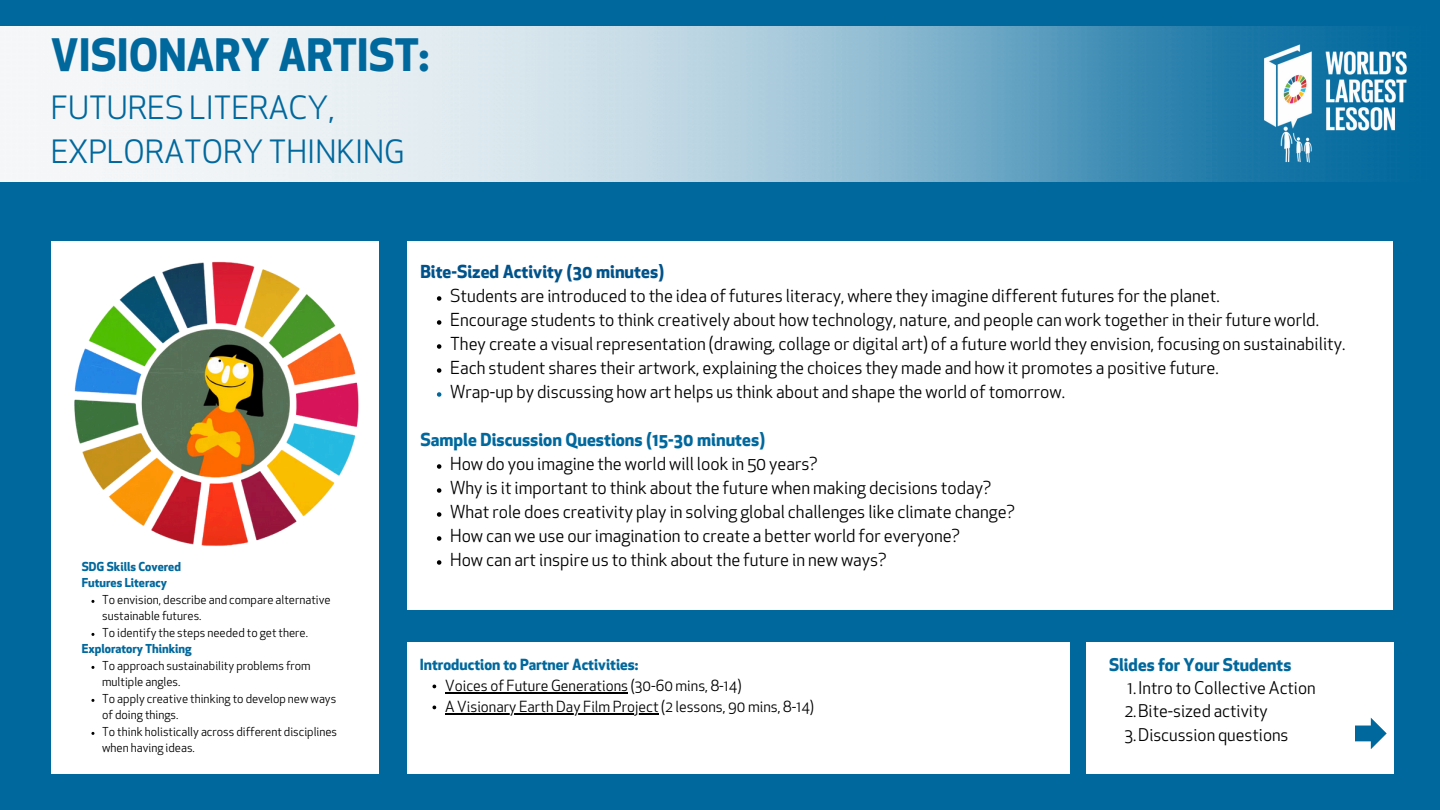
<style>
.page{position:relative;width:1440px;height:810px;background:#00689d}
.page>*{position:absolute;margin:0;border:0;box-sizing:border-box;transform-origin:0 0}
.t1{font:700 43.7px "Apex New";color:#00689d}
.t2{font:31.4px/43.5px "Apex New";color:#00689d}
.t3{font:17.5px "Apex New";color:#000}
.t4{font:700 17.5px "Apex New";color:#00689d}
.t5{font:700 17.5px "Apex New";color:#00538a}
.t6{font:17.1px "Apex New";color:#000}
.t7{font:700 17.1px "Apex New";color:#00689d}
.t8{font:15px "Apex New";color:#000}
.t9{font:700 15px "Apex New";color:#00689d}
.t10{font:12px/16.5px "Apex New";color:#000}
.t11{font:700 12px/16.5px "Apex New";color:#00689d}
</style>
<div class="page">
<div style="left:407px;top:241px;width:986px;height:369px;background:#fff"></div>
<div style="left:51px;top:241px;width:328px;height:532px;background:#fff"></div>
<div style="left:407px;top:642px;width:663px;height:131px;background:#fff"></div>
<img style="left:0;top:27px;width:1407px;height:154px">
<svg style="left:437px;top:296px;width:4px;height:5px"></svg>
<svg style="left:437px;top:320px;width:4px;height:5px"></svg>
<svg style="left:437px;top:344px;width:4px;height:5px"></svg>
<svg style="left:437px;top:368px;width:4px;height:5px"></svg>
<svg style="left:437px;top:392px;width:4px;height:5px"></svg>
<svg style="left:437px;top:464px;width:4px;height:5px"></svg>
<svg style="left:437px;top:488px;width:4px;height:5px"></svg>
<svg style="left:437px;top:512px;width:4px;height:5px"></svg>
<svg style="left:437px;top:536px;width:4px;height:5px"></svg>
<svg style="left:437px;top:560px;width:4px;height:5px"></svg>
<div style="left:1086px;top:642px;width:307px;height:131px;background:#fff"></div>
<svg style="left:1355px;top:718px;width:32px;height:31px"></svg>
<svg style="left:432px;top:685px;width:4px;height:3px"></svg>
<hr style="left:445px;top:692px;width:183px;height:2px;background:#000">
<svg style="left:432px;top:706px;width:4px;height:3px"></svg>
<hr style="left:445px;top:713px;width:214px;height:2px;background:#000">
<img style="left:74px;top:261px;width:285px;height:285px">
<p class="t1" style="left:51px;top:38px;width:380px">VISIONARY ARTIST:</p>
<p class="t2" style="left:51px;top:90px;width:356px">FUTURES LITERACY,<br>EXPLORATORY THINKING</p>
<p class="t11" style="left:82px;top:559px;width:101px">SDG Skills Covered<br>Futures Literacy</p>
<p class="t10" style="left:102px;top:592px;width:230px">To envision, describe and compare alternative sustainable futures.</p>
<p class="t10" style="left:102px;top:625px;width:207px">To identify the steps needed to get there.</p>
<h4 class="t11" style="left:82px;top:642px;width:111px">Exploratory Thinking</h4>
<p class="t10" style="left:102px;top:658px;width:210px">To approach sustainability problems from multiple angles.</p>
<p class="t10" style="left:102px;top:691px;width:236px">To apply creative thinking to develop new ways of doing things.</p>
<h2 class="t10" style="left:102px;top:724px;width:236px">To think holistically across different disciplines when having ideas.</h2>
<p class="t5" style="left:420px;top:265px;width:246px">Bite-Sized Activity (30 minutes)</p>
<p class="t3" style="left:450px;top:289px;width:771px">Students are introduced to the idea of futures literacy, where they imagine different futures for the planet.</p>
<h1 class="t3" style="left:450px;top:313px;width:870px">Encourage students to think creatively about how technology, nature, and people can work together in their future world.</h1>
<p class="t3" style="left:450px;top:337px;width:897px">They create a visual representation (drawing, collage or digital art) of a future world they envision, focusing on sustainability.</p>
<h6 class="t3" style="left:450px;top:361px;width:770px">Each student shares their artwork, explaining the choices they made and how it promotes a positive future.</h6>
<p class="t3" style="left:450px;top:385px;width:616px">Wrap-up by discussing how art helps us think about and shape the world of tomorrow.</p>
<p class="t4" style="left:420px;top:433px;width:347px">Sample Discussion Questions (15-30 minutes)</p>
<h6 class="t3" style="left:450px;top:457px;width:369px">How do you imagine the world will look in 50 years?</h6>
<p class="t3" style="left:450px;top:481px;width:543px">Why is it important to think about the future when making decisions today?</p>
<p class="t3" style="left:450px;top:505px;width:566px">What role does creativity play in solving global challenges like climate change?</p>
<p class="t3" style="left:450px;top:529px;width:511px">How can we use our imagination to create a better world for everyone?</p>
<h2 class="t3" style="left:450px;top:553px;width:438px">How can art inspire us to think about the future in new ways?</h2>
<p class="t9" style="left:420px;top:658px;width:220px">Introduction to Partner Activities:</p>
<p class="t8" style="left:445px;top:679px;width:298px">Voices of Future Generations (30-60 mins, 8-14)</p>
<p class="t8" style="left:445px;top:700px;width:370px">A Visionary Earth Day Film Project (2 lessons, 90 mins, 8-14)</p>
<p class="t7" style="left:1109px;top:658px;width:184px">Slides for Your Students</p>
<h2 class="t6" style="left:1127px;top:681px;width:190px">1.Intro to Collective Action</h2>
<p class="t6" style="left:1125px;top:705px;width:144px">2.Bite-sized activity</p>
<p class="t6" style="left:1125px;top:728px;width:166px">3.Discussion questions</p>
</div>
